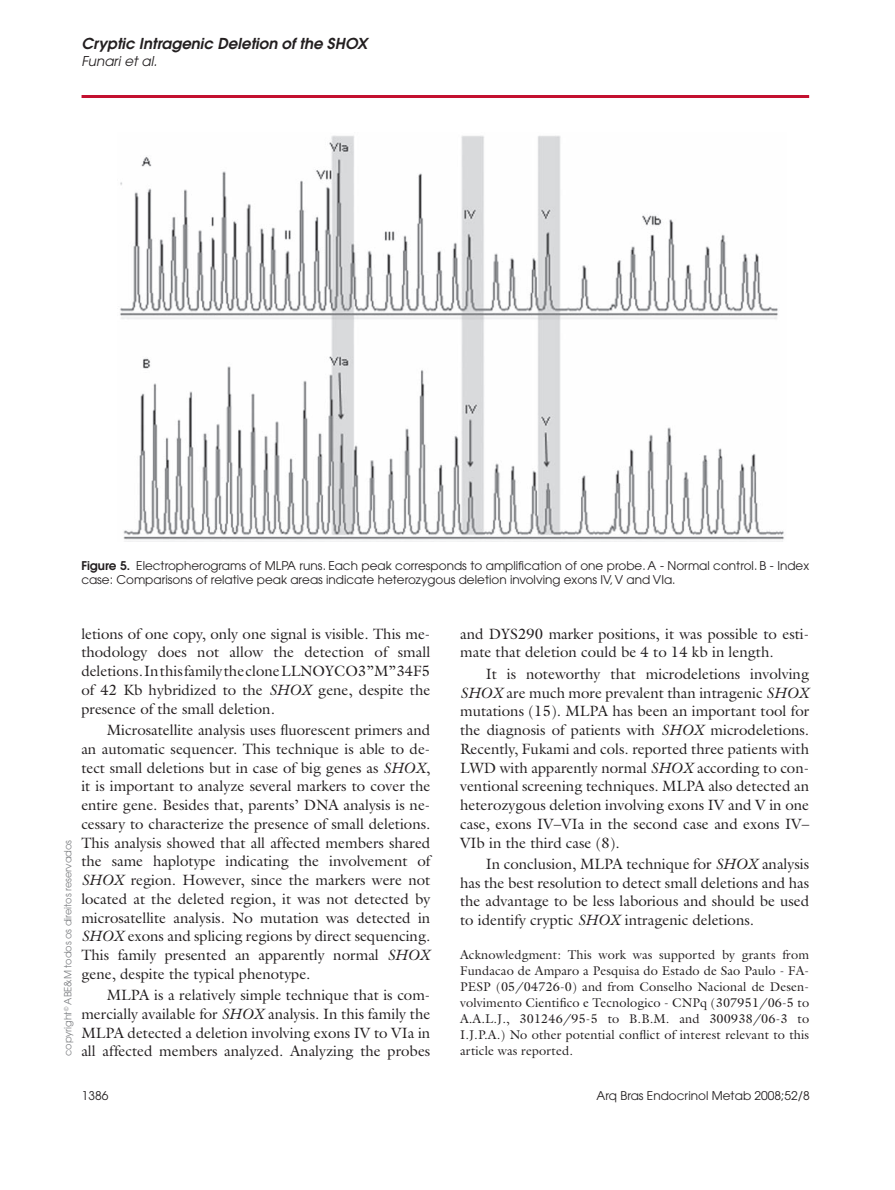
<style>
.page{position:relative;width:895px;height:1190px;background:#fff}
.page>*{position:absolute;margin:0;border:0;box-sizing:border-box;transform-origin:0 0}
.t1{font:15px/18.8px "Galliard";color:#231f20;text-align:justify}
.t2{font:italic 600 15px "Avant Garde";color:#231f20}
.t3{font:italic 13.5px "Avant Garde";color:#231f20}
.t4{font:12.75px/15.9px "Galliard";letter-spacing:.01em;color:#231f20;text-align:justify}
.t5{font:12px/14.4px "Avant Garde";color:#231f20}
.t6{font:9.9px "Avant Garde";letter-spacing:-.01em;color:#808285}
.s1{font-weight:600}
.s2{font-style:italic}
</style>
<div class="page">
<hr style="left:81px;top:95px;width:727px;height:3px;background:#c3102f">
<img style="left:120px;top:135px;width:664px;height:405px">
<p class="t2" style="left:81px;top:38px;width:287px">Cryptic Intragenic Deletion of the SHOX</p>
<p class="t3" style="left:81px;top:56px;width:77px">Funari et al.</p>
<p class="t5" style="left:81px;top:559px;width:729px"><span class="s1">Figure 5.</span> Electropherograms of MLPA runs. Each peak corresponds to amplification of one probe. A - Normal control. B - Index case: Comparisons of relative peak areas indicate heterozygous deletion involving exons IV, V and VIa.</p>
<p class="t1" style="left:81px;top:626px;width:350px">letions of one copy, only one signal is visible. This me&shy;thodology does not allow the detection of small deletions. In this family the clone LLNOYCO3”M”34F5 of 42 Kb hybridized to the <span class="s2">SHOX</span> gene, despite the presence of the small deletion.</p>
<p class="t1" style="left:81px;top:722px;width:350px;text-indent:26px">Microsatellite analysis uses fluorescent primers and an automatic sequencer. This technique is able to de&shy;tect small deletions but in case of big genes as <span class="s2">SHOX</span>, it is important to analyze several markers to cover the entire gene. Besides that, parents’ DNA analysis is ne&shy;cessary to characterize the presence of small deletions.<br>This analysis showed that all affected members shared the same haplotype indicating the involvement of <span class="s2">SHOX</span> region. However, since the markers were not located at the deleted region, it was not detected by microsatellite analysis. No mutation was detected in <span class="s2">SHOX</span> exons and splicing regions by direct sequencing.<br>This family presented an apparently normal <span class="s2">SHOX </span>gene, despite the typical phenotype.</p>
<p class="t1" style="left:81px;top:987px;width:350px;text-indent:26px">MLPA is a relatively simple technique that is com&shy;mercially available for <span class="s2">SHOX</span> analysis. In this family the MLPA detected a deletion involving exons IV to VIa in all affected members analyzed. Analyzing the probes</p>
<p class="t6" style="left:64px;top:1056px;width:217px;rotate:-90deg">copyright<sup>©</sup> ABE&amp;M todos os direitos reservados</p>
<p class="t1" style="left:460px;top:626px;width:350px">and DYS290 marker positions, it was possible to esti&shy;mate that deletion could be 4 to 14 kb in length.</p>
<p class="t1" style="left:460px;top:666px;width:350px;text-indent:26px">It is noteworthy that microdeletions involving <span class="s2">SHOX</span> are much more prevalent than intragenic <span class="s2">SHOX </span>mutations (15). MLPA has been an important tool for the diagnosis of patients with <span class="s2">SHOX</span> microdeletions.<br>Recently, Fukami and cols. reported three patients with LWD with apparently normal <span class="s2">SHOX</span> according to con&shy;ventional screening techniques. MLPA also detected an heterozygous deletion involving exons IV and V in one case, exons IV–VIa in the second case and exons IV– VIb in the third case (8).</p>
<p class="t1" style="left:460px;top:856px;width:350px;text-indent:26px">In conclusion, MLPA technique for <span class="s2">SHOX</span> analysis has the best resolution to detect small deletions and has the advantage to be less laborious and should be used to identify cryptic <span class="s2">SHOX</span> intragenic deletions.</p>
<p class="t4" style="left:460px;top:948px;width:350px">Acknowledgment: This work was supported by grants from Fundacao de Amparo a Pesquisa do Estado de Sao Paulo - FA-PESP (05/04726-0) and from Conselho Nacional de Desen&shy;volvimento Cientifico e Tecnologico - CNPq (307951/06-5 to A.A.L.J., 301246/95-5 to B.B.M. and 300938/06-3 to I.J.P.A.) No other potential conflict of interest relevant to this article was reported.</p>
<p class="t5" style="left:82px;top:1089px;width:28px">1386</p>
<p class="t5" style="left:596px;top:1089px;width:215px">Arq Bras Endocrinol Metab 2008;52/8</p>
</div>
